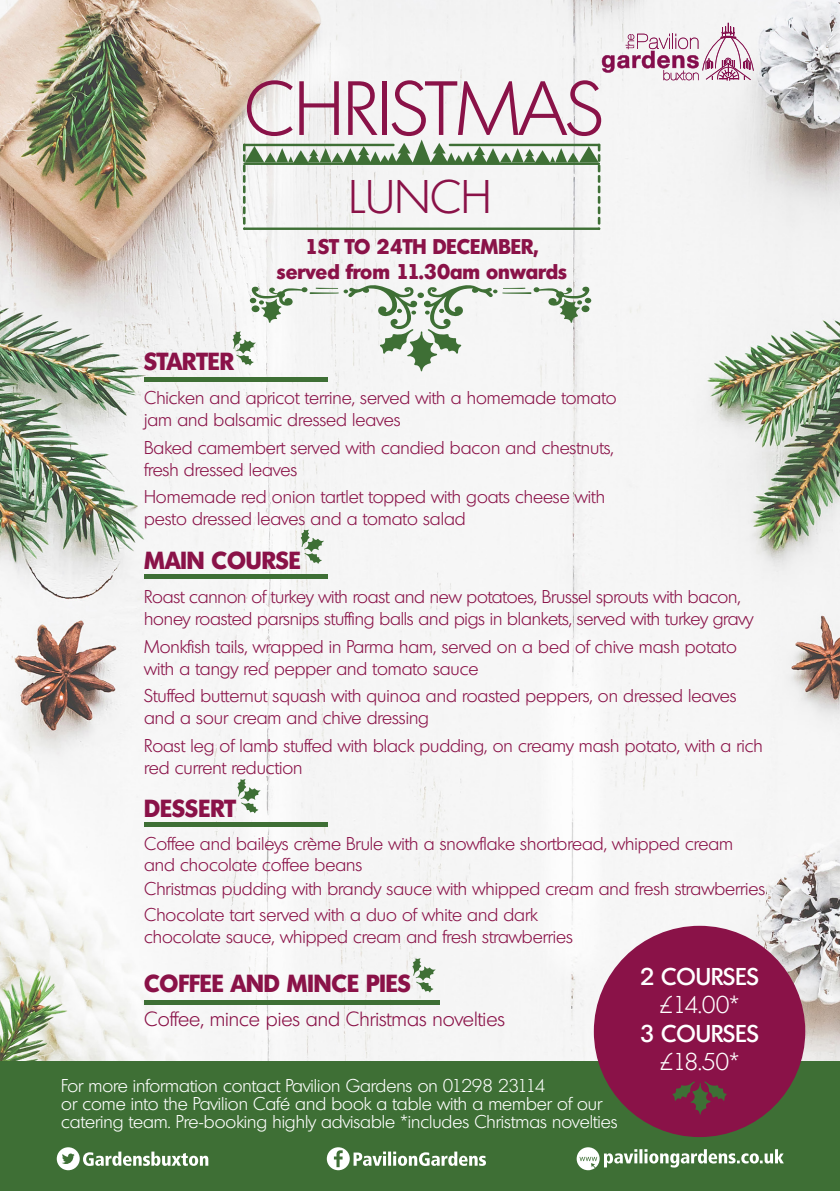
<style>
.page{position:relative;width:840px;height:1191px;background:#fff}
.page>*{position:absolute;margin:0;border:0;box-sizing:border-box;transform-origin:0 0}
.t1{font:300 74.4px "Montreal";color:#8a1248}
.t2{font:300 45.8px "Montreal";color:#8a1248}
.t3{font:700 24px "Montreal";color:#8a1248}
.t4{font:500 23.6px "Montreal";color:#fff}
.t5{font:300 23.6px "Montreal";letter-spacing:-.045em;color:#fff}
.t6{font:700 20.6px/24.8px "Montreal";color:#8a1248;text-align:center}
.t7{font:300 20px "Montreal";color:#8a1248}
.t8{font:300 18px/22px "Montreal";color:#8a1248}
.t9{font:300 18px "Montreal";color:#fff}
</style>
<div class="page">
<img style="left:0;top:0;width:839px;height:1061px">
<svg style="left:601px;top:23px;width:152px;height:58px"></svg>
<svg style="left:243px;top:139px;width:357px;height:91px"></svg>
<div style="left:0;top:1061px;width:839px;height:130px;background:#3e6f35"></div>
<div style="left:593px;top:925px;width:211px;height:212px;background:#8a1248;border-radius:50%"></div>
<svg style="left:672px;top:1081px;width:54px;height:33px"></svg>
<hr style="left:144px;top:377px;width:183px;height:4px;background:#3e6f35">
<hr style="left:144px;top:574px;width:183px;height:4px;background:#3e6f35">
<hr style="left:144px;top:822px;width:183px;height:4px;background:#3e6f35">
<svg style="left:237px;top:779px;width:23px;height:34px"></svg>
<svg style="left:300px;top:529px;width:23px;height:34px"></svg>
<svg style="left:232px;top:285px;width:359px;height:86px"></svg>
<hr style="left:144px;top:1001px;width:295px;height:4px;background:#3e6f35">
<svg style="left:412px;top:958px;width:23px;height:34px"></svg>
<svg style="left:326px;top:1147px;width:159px;height:23px"></svg>
<svg style="left:576px;top:1147px;width:207px;height:23px"></svg>
<svg style="left:57px;top:1147px;width:151px;height:23px"></svg>
<p class="t1" style="left:244px;top:63px;width:361px">CHRISTMAS</p>
<p class="t2" style="left:348px;top:168px;width:144px">LUNCH</p>
<p class="t6" style="left:277px;top:233px;width:291px">1ST TO 24TH DECEMBER, served from 11.30am onwards</p>
<p class="t3" style="left:144px;top:345px;width:91px">STARTER</p>
<p class="t8" style="left:144px;top:386px;width:473px">Chicken and apricot terrine, served with a homemade tomato jam and balsamic dressed leaves</p>
<p class="t8" style="left:144px;top:436px;width:471px">Baked camembert served with candied bacon and chestnuts, fresh dressed leaves</p>
<p class="t8" style="left:144px;top:486px;width:462px">Homemade red onion tartlet topped with goats cheese with pesto dressed leaves and a tomato salad</p>
<p class="t3" style="left:144px;top:544px;width:158px">MAIN COURSE</p>
<p class="t8" style="left:144px;top:585px;width:610px">Roast cannon of turkey with roast and new potatoes, Brussel sprouts with bacon, honey roasted parsnips stuffing balls and pigs in blankets, served with turkey gravy</p>
<p class="t8" style="left:144px;top:635px;width:594px">Monkfish tails, wrapped in Parma ham, served on a bed of chive mash potato with a tangy red pepper and tomato sauce</p>
<p class="t8" style="left:144px;top:685px;width:593px">Stuffed butternut squash with quinoa and roasted peppers, on dressed leaves and a sour cream and chive dressing</p>
<p class="t8" style="left:144px;top:734px;width:620px">Roast leg of lamb stuffed with black pudding, on creamy mash potato, with a rich red current reduction</p>
<p class="t3" style="left:144px;top:792px;width:93px">DESSERT</p>
<p class="t8" style="left:144px;top:833px;width:590px;line-height:20.4px">Coffee and baileys crème Brule with a snowflake shortbread, whipped cream and chocolate coffee beans</p>
<p class="t8" style="left:144px;top:875px;width:622px;line-height:26px">Christmas pudding with brandy sauce with whipped cream and fresh strawberries<br>Chocolate tart served with a duo of white and dark</p>
<p class="t8" style="left:144px;top:925px;width:430px">chocolate sauce, whipped cream and fresh strawberries</p>
<p class="t4" style="left:639px;top:961px;width:120px">2 COURSES</p>
<p class="t5" style="left:659px;top:990px;width:81px">£14.00*</p>
<p class="t4" style="left:639px;top:1018px;width:120px">3 COURSES</p>
<p class="t5" style="left:659px;top:1047px;width:81px">£18.50*</p>
<p class="t3" style="left:144px;top:967px;width:268px">COFFEE AND MINCE PIES</p>
<p class="t7" style="left:144px;top:1006px;width:362px">Coffee, mince pies and Christmas novelties</p>
<p class="t9" style="left:61px;top:1075px;width:485px">For more information contact Pavilion Gardens on 01298 23114</p>
<p class="t9" style="left:61px;top:1092px;width:542px">or come into the Pavilion Café and book a table with a member of our</p>
<p class="t9" style="left:61px;top:1110px;width:557px">catering team. Pre-booking highly advisable *includes Christmas novelties</p>
</div>
